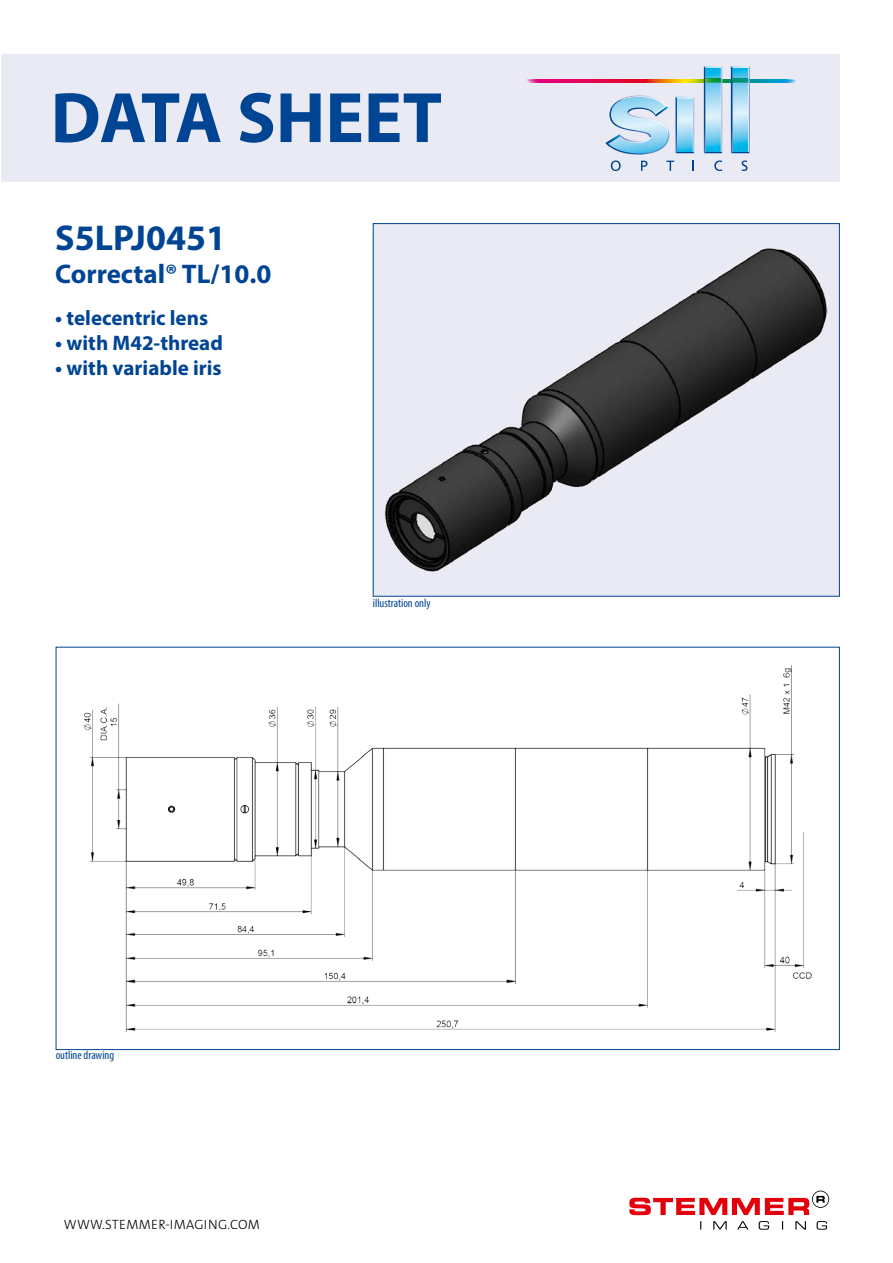
<style>
.page{position:relative;width:893px;height:1263px;background:#fff}
.page>*{position:absolute;margin:0;border:0;box-sizing:border-box;transform-origin:0 0}
.t1{font:700 72px "Myriad Pro";color:#004494}
.t2{font:700 36px "Myriad Pro";color:#004494}
.t3{font:700 27px "Myriad Pro";color:#004494}
.t4{font:700 21px "Myriad Pro";color:#004494}
.t5{font:13.5px "The Sans LP3 Lig";letter-spacing:.025em;color:#000}
.t6{font:condensed 12px "Myriad Pro";color:#004494}
</style>
<div class="page">
<div style="left:1px;top:54px;width:839px;height:128px;background:#e9eaf4"></div>
<div style="left:373px;top:224px;width:466px;height:372px;background:#e9eaf4"></div>
<img style="left:385px;top:248px;width:443px;height:324px">
<img style="left:83px;top:665px;width:729px;height:367px">
<svg style="left:527px;top:79px;width:262px;height:1px"></svg>
<hr style="left:527px;top:81px;width:268px;height:1px;background:#a8d4ed">
<svg style="left:528px;top:82px;width:266px;height:1px"></svg>
<svg style="left:527px;top:81px;width:266px;height:1px"></svg>
<svg style="left:526px;top:80px;width:269px;height:1px"></svg>
<svg style="left:611px;top:160px;width:10px;height:11px"></svg>
<svg style="left:641px;top:161px;width:6px;height:10px"></svg>
<svg style="left:666px;top:161px;width:8px;height:10px"></svg>
<svg style="left:714px;top:160px;width:8px;height:11px"></svg>
<svg style="left:742px;top:160px;width:5px;height:11px"></svg>
<svg style="left:605px;top:66px;width:145px;height:88px"></svg>
<svg style="left:629px;top:1190px;width:200px;height:40px"></svg>
<h1 class="t1" style="left:51px;top:71px;width:393px">DATA SHEET</h1>
<h2 class="t2" style="left:55px;top:215px;width:172px">S5LPJ0451</h2>
<p class="t3" style="left:55px;top:256px;width:218px">Correctal® TL/10.0</p>
<p class="t4" style="left:55px;top:304px;width:154px">• telecentric lens</p>
<p class="t4" style="left:55px;top:329px;width:169px">• with M42-thread</p>
<p class="t4" style="left:55px;top:354px;width:168px">• with variable iris</p>
<p class="t6" style="left:373px;top:595px;width:59px">illustration only</p>
<p class="t6" style="left:56px;top:1048px;width:60px">outline drawing</p>
<p class="t5" style="left:64px;top:1215px;width:197px">WWW.STEMMER-IMAGING.COM</p>
</div>
